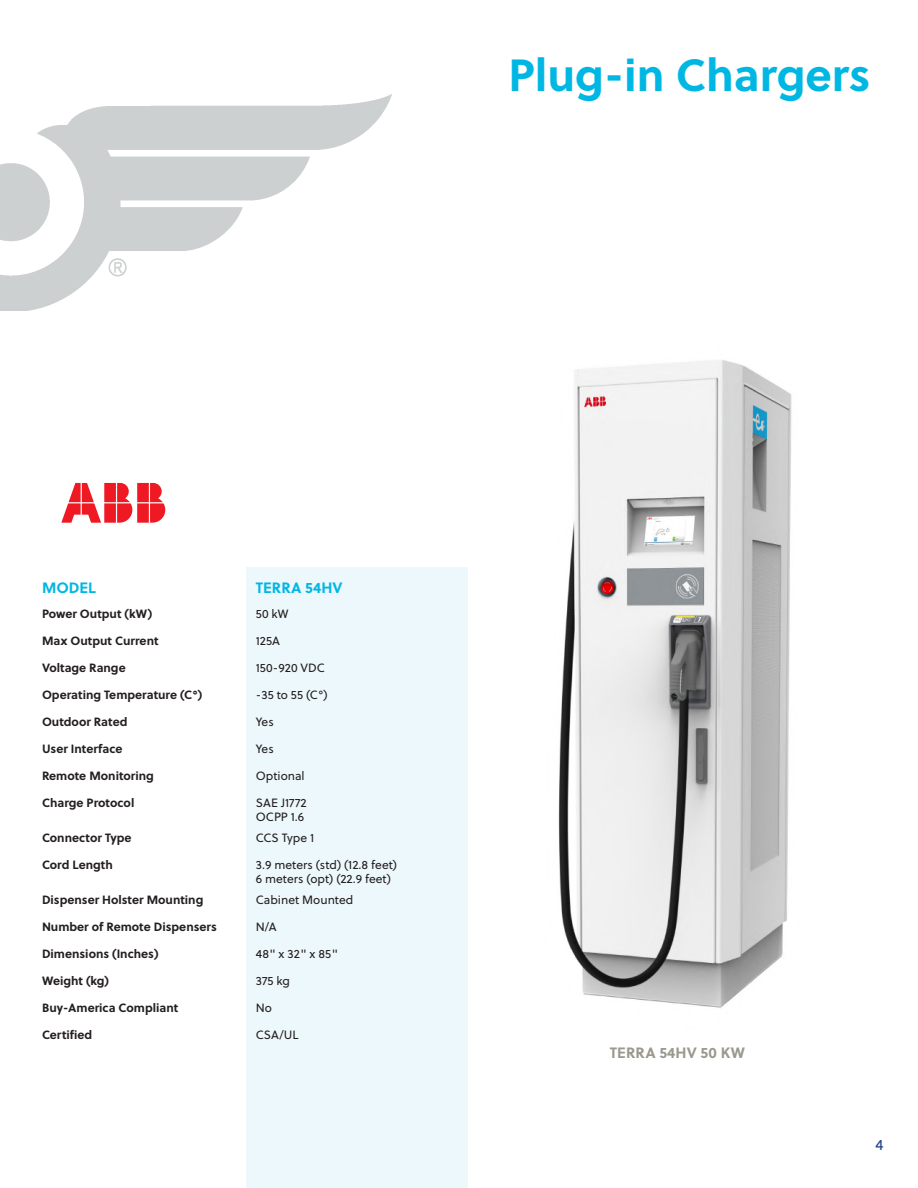
<style>
.page{position:relative;width:918px;height:1188px;background:#fff}
.page>*{position:absolute;margin:0;border:0;box-sizing:border-box;transform-origin:0 0}
.t1{font:700 45px "Soleil";color:#00b7e3}
.t2{font:700 15px "Soleil";color:#00b7e3}
.t3{font:700 15px "Soleil";color:#9b998e}
.t4{font:15px "Soleil";color:#22428b}
.t5{font:700 12px "Soleil";color:#241f1f}
.t6{font:12px/14.4px "Soleil";color:#241f1f}
</style>
<div class="page">
<img style="left:0;top:94px;width:392px;height:217px">
<div style="left:246px;top:567px;width:222px;height:621px;background:#edf8fc"></div>
<svg style="left:61px;top:483px;width:104px;height:40px"></svg>
<img style="left:558px;top:360px;width:234px;height:648px">
<h1 class="t1" style="left:508px;top:40px;width:364px">Plug-in Chargers</h1>
<p class="t2" style="left:42px;top:576px;width:55px">MODEL</p>
<p class="t2" style="left:256px;top:576px;width:88px">TERRA 54HV</p>
<p class="t5" style="left:42px;top:604px;width:112px">Power Output (kW)</p>
<p class="t6" style="left:256px;top:606px;width:34px">50 kW</p>
<p class="t5" style="left:42px;top:631px;width:118px">Max Output Current</p>
<p class="t6" style="left:256px;top:633px;width:26px">125A</p>
<p class="t5" style="left:42px;top:658px;width:85px">Voltage Range</p>
<p class="t6" style="left:256px;top:660px;width:71px">150-920 VDC</p>
<p class="t5" style="left:42px;top:685px;width:162px">Operating Temperature (C°)</p>
<p class="t6" style="left:256px;top:687px;width:73px">-35 to 55 (C°)</p>
<p class="t5" style="left:42px;top:712px;width:87px">Outdoor Rated</p>
<p class="t6" style="left:256px;top:714px;width:19px">Yes</p>
<p class="t5" style="left:42px;top:739px;width:82px">User Interface</p>
<p class="t6" style="left:256px;top:741px;width:19px">Yes</p>
<p class="t5" style="left:42px;top:766px;width:113px">Remote Monitoring</p>
<p class="t6" style="left:256px;top:768px;width:50px">Optional</p>
<p class="t5" style="left:42px;top:793px;width:94px">Charge Protocol</p>
<p class="t6" style="left:256px;top:795px;width:52px">SAE J1772<br>OCPP 1.6</p>
<p class="t5" style="left:42px;top:828px;width:91px">Connector Type</p>
<p class="t6" style="left:256px;top:830px;width:60px">CCS Type 1</p>
<p class="t5" style="left:42px;top:855px;width:72px">Cord Length</p>
<p class="t6" style="left:256px;top:857px;width:143px">3.9 meters (std) (12.8 feet)<br>6 meters (opt) (22.9 feet)</p>
<p class="t5" style="left:42px;top:891px;width:163px">Dispenser Holster Mounting</p>
<p class="t6" style="left:256px;top:893px;width:99px">Cabinet Mounted</p>
<p class="t5" style="left:42px;top:918px;width:176px">Number of Remote Dispensers</p>
<p class="t6" style="left:256px;top:920px;width:22px">N/A</p>
<p class="t5" style="left:42px;top:945px;width:118px">Dimensions (Inches)</p>
<p class="t6" style="left:256px;top:947px;width:84px">48" x 32" x 85"</p>
<p class="t5" style="left:42px;top:972px;width:69px">Weight (kg)</p>
<p class="t6" style="left:256px;top:974px;width:36px">375 kg</p>
<p class="t5" style="left:42px;top:999px;width:138px">Buy-America Compliant</p>
<p class="t6" style="left:256px;top:1001px;width:18px">No</p>
<p class="t5" style="left:42px;top:1026px;width:52px">Certified</p>
<p class="t6" style="left:256px;top:1028px;width:44px">CSA/UL</p>
<p class="t3" style="left:610px;top:1041px;width:136px">TERRA 54HV 50 KW</p>
<p class="t4" style="left:875px;top:1133px;width:10px">4</p>
</div>
